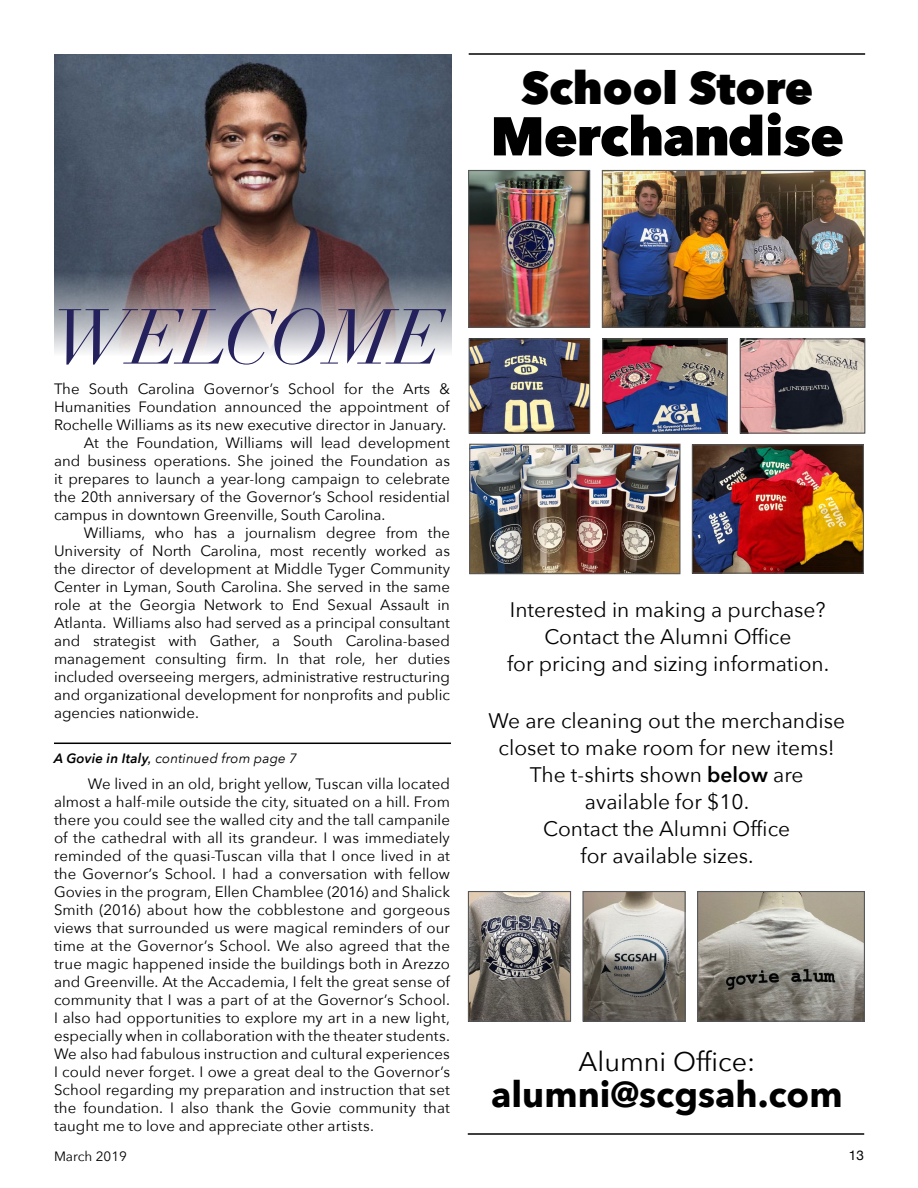
<style>
.page{position:relative;width:918px;height:1188px;background:#fff}
.page>*{position:absolute;margin:0;border:0;box-sizing:border-box;transform-origin:0 0}
.t1{font:italic 76.5px "Didot";letter-spacing:-.025em;color:#25215d}
.t2{font:800 54px "Avenir Next";letter-spacing:-.02em;color:#000}
.t3{font:800 45px "Avenir Next";color:#000}
.t4{font:700 36px "Avenir Next";color:#000}
.t5{font:27px "Avenir Next";color:#000}
.t6{font:21px/27px "Avenir Next";color:#000;text-align:center}
.t7{font:15px/18px "Avenir Next";color:#000;text-align:justify}
.t8{font:italic 13.5px "Avenir Next";letter-spacing:.01em;color:#000}
.t9{font:13.5px "Avenir Next";color:#000}
.t10{font:13.5px "Helvetica Neue";color:#000}
.s1{font-weight:600}
.s2{font-family:"Helvetica Neue"}
</style>
<div class="page">
<img style="left:54px;top:55px;width:397px;height:298px">
<img style="left:604px;top:340px;width:122px;height:92px">
<div style="left:602px;top:338px;width:126px;height:96px;border:1px solid #58595b"></div>
<img style="left:742px;top:340px;width:121px;height:92px">
<div style="left:740px;top:338px;width:125px;height:96px;border:1px solid #58595b"></div>
<img style="left:470px;top:172px;width:118px;height:154px">
<div style="left:468px;top:170px;width:122px;height:158px;border:1px solid #58595b"></div>
<img style="left:471px;top:340px;width:117px;height:92px">
<div style="left:469px;top:338px;width:121px;height:96px;border:1px solid #58595b"></div>
<img style="left:604px;top:172px;width:260px;height:154px">
<div style="left:602px;top:170px;width:264px;height:158px;border:1px solid #58595b"></div>
<img style="left:470px;top:893px;width:99px;height:127px">
<div style="left:468px;top:891px;width:103px;height:131px;border:1px solid #58595b"></div>
<img style="left:584px;top:893px;width:100px;height:127px">
<div style="left:582px;top:891px;width:104px;height:131px;border:1px solid #58595b"></div>
<img style="left:699px;top:893px;width:164px;height:127px">
<div style="left:697px;top:891px;width:168px;height:131px;border:1px solid #58595b"></div>
<hr style="left:468px;top:1133px;width:396px;height:2px;background:#000">
<hr style="left:469px;top:53px;width:396px;height:2px;background:#000">
<hr style="left:54px;top:743px;width:397px;height:1px;background:#000">
<img style="left:694px;top:446px;width:168px;height:126px">
<div style="left:692px;top:444px;width:172px;height:130px;border:1px solid #58595b"></div>
<img style="left:471px;top:446px;width:207px;height:126px">
<div style="left:469px;top:444px;width:211px;height:130px;border:1px solid #58595b"></div>
<h3 class="t3" style="left:521px;top:61px;width:293px">School Store</h3>
<h2 class="t2" style="left:490px;top:103px;width:355px">Merchandise</h2>
<h1 class="t1" style="left:52px;top:290px;width:394px">WELCOME</h1>
<p class="t7" style="left:54px;top:379px;width:398px">The South Carolina Governor’s School for the Arts &amp;</p>
<p class="t7" style="left:54px;top:397px;width:397px">Humanities Foundation announced the appointment of</p>
<p class="t7" style="left:54px;top:415px;width:394px">Rochelle Williams as its new executive director in January.</p>
<p class="t7" style="left:84px;top:433px;width:368px">At the Foundation, Williams will lead development</p>
<p class="t7" style="left:54px;top:451px;width:397px">and business operations. She joined the Foundation as</p>
<p class="t7" style="left:54px;top:469px;width:397px">it prepares to launch a year-long campaign to celebrate</p>
<p class="t7" style="left:54px;top:487px;width:398px">the 20th anniversary of the Governor’s School residential</p>
<p class="t7" style="left:54px;top:505px;width:333px">campus in downtown Greenville, South Carolina.</p>
<p class="t7" style="left:84px;top:523px;width:368px">Williams, who has a journalism degree from the</p>
<p class="t7" style="left:54px;top:541px;width:398px">University of North Carolina, most recently worked as</p>
<p class="t7" style="left:54px;top:559px;width:397px">the director of development at Middle Tyger Community</p>
<p class="t7" style="left:54px;top:577px;width:398px">Center in Lyman, South Carolina. She served in the same</p>
<p class="t7" style="left:54px;top:595px;width:397px">role at the Georgia Network to End Sexual Assault in</p>
<p class="t7" style="left:54px;top:613px;width:398px">Atlanta. Williams also had served as a principal consultant</p>
<p class="t7" style="left:54px;top:631px;width:398px">and strategist with Gather, a South Carolina-based</p>
<p class="t7" style="left:54px;top:649px;width:398px">management consulting firm. In that role, her duties</p>
<p class="t7" style="left:54px;top:667px;width:398px">included overseeing mergers, administrative restructuring</p>
<p class="t7" style="left:54px;top:685px;width:398px">and organizational development for nonprofits and public</p>
<p class="t7" style="left:54px;top:703px;width:146px">agencies nationwide.</p>
<p class="t8" style="left:54px;top:747px;width:245px"><span class="s1">A Govie in Italy</span><span class="s2">,</span> continued from page 7</p>
<p class="t7" style="left:54px;top:775px;width:398px;text-indent:34px">We lived in an old, bright yellow, Tuscan villa located almost a half-mile outside the city, situated on a hill. From there you could see the walled city and the tall campanile of the cathedral with all its grandeur. I was immediately reminded of the quasi-Tuscan villa that I once lived in at the Governor’s School. I had a conversation with fellow Govies in the program, Ellen Chamblee (2016) and Shalick Smith (2016) about how the cobblestone and gorgeous views that surrounded us were magical reminders of our time at the Governor’s School. We also agreed that the true magic happened inside the buildings both in Arezzo and Greenville. At the Accademia, I felt the great sense of community that I was a part of at the Governor’s School.<br>I also had opportunities to explore my art in a new light, especially when in collaboration with the theater students.<br>We also had fabulous instruction and cultural experiences I could never forget. I owe a great deal to the Governor’s School regarding my preparation and instruction that set the foundation. I also thank the Govie community that taught me to love and appreciate other artists.</p>
<h3 class="t6" style="left:507px;top:595px;width:324px">Interested in making a purchase?<br>Contact the Alumni Office<br>for pricing and sizing information.</h3>
<h3 class="t6" style="left:488px;top:707px;width:358px">We are cleaning out the merchandise closet to make room for new items!<br>The t-shirts shown <span class="s1">below</span> are available for $10.<br>Contact the Alumni Office<br>for available sizes.</h3>
<h3 class="t5" style="left:579px;top:1039px;width:178px">Alumni Office:</h3>
<h3 class="t4" style="left:491px;top:1063px;width:353px">alumni@scgsah.com</h3>
<p class="t9" style="left:54px;top:1145px;width:75px">March 2019</p>
<p class="t10" style="left:849px;top:1146px;width:17px">13</p>
</div>
